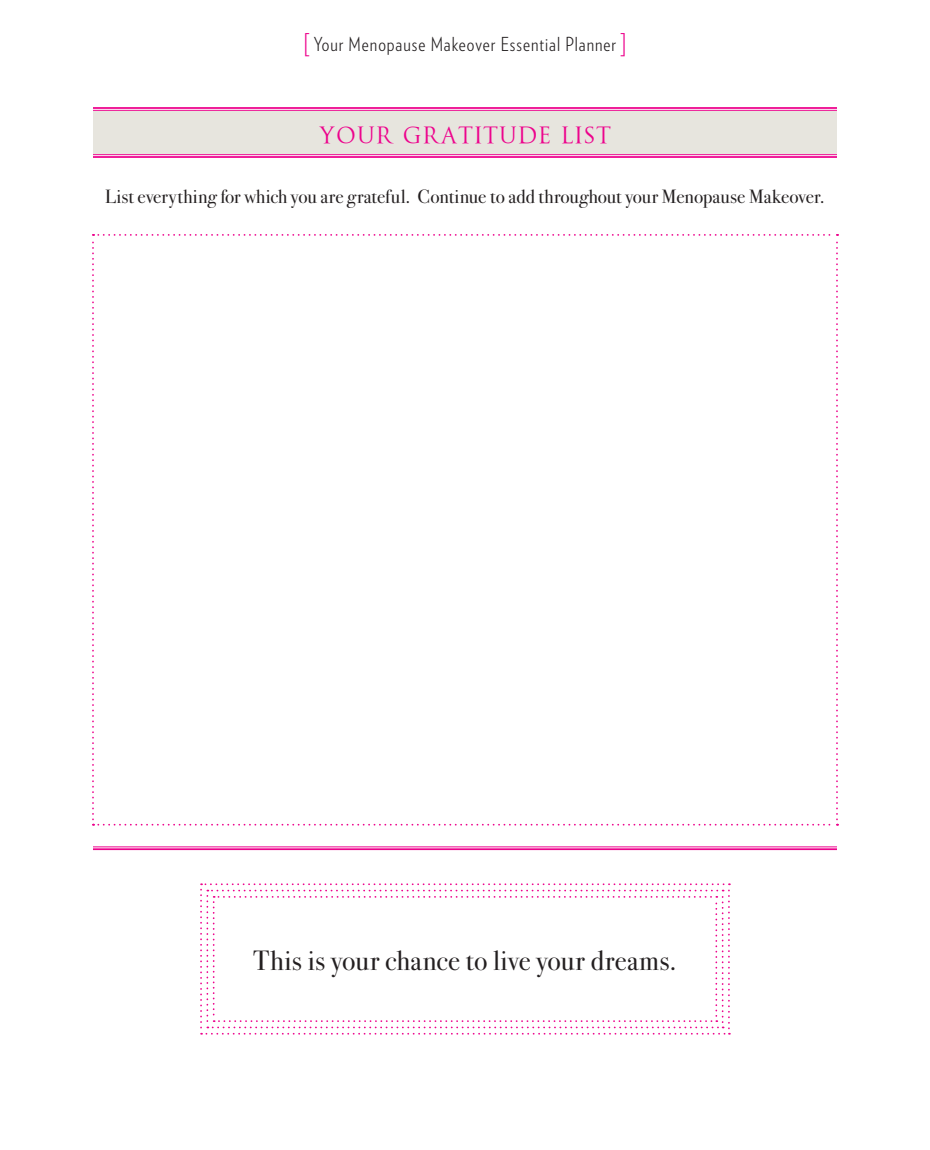
<style>
.page{position:relative;width:930px;height:1150px;background:#fff}
.page>*{position:absolute;margin:0;border:0;box-sizing:border-box;transform-origin:0 0}
.BOX2-TXT{font:28px "Bodoni Sev ITC";letter-spacing:.01em;color:#231f20}
.JOUR-A_HEAD{font:24.5px "La Gioconda OSTT";color:#ed028c}
.TXT-FIRST_PARA{font:19.25px "Bodoni Sev ITC";color:#231f20}
.t1{font:300 19.25px "Verlag Condensed";letter-spacing:.05em;color:#231f20}
.s1{font-size:24.5px;color:#ed028c}
</style>
<div class="page">
<div style="left:93px;top:109px;width:743px;height:47px;background:#e7e5de"></div>
<hr style="left:93px;top:107px;width:743px;height:4px;background:#fbd4eb">
<hr style="left:93px;top:154px;width:743px;height:4px;background:#fbd3eb">
<hr style="left:93px;top:846px;width:743px;height:4px;background:#f89ed3">
<hr style="left:93px;top:107px;width:743px;height:2px;background:#ed028c">
<hr style="left:93px;top:110px;width:743px;height:1px;background:#ed028c">
<hr style="left:93px;top:154px;width:743px;height:1px;background:#ed028c">
<hr style="left:93px;top:156px;width:743px;height:2px;background:#ed028c">
<svg style="left:92px;top:234px;width:745px;height:591px"></svg>
<hr style="left:93px;top:846px;width:743px;height:1px;background:#ed028c">
<hr style="left:93px;top:848px;width:743px;height:2px;background:#ed028c">
<svg style="left:200px;top:883px;width:529px;height:151px"></svg>
<p class="t1" style="left:303px;top:31px;width:324px"><span class="s1">[</span> Your Menopause Makeover Essential Planner <span class="s1">]</span></p>
<p class="JOUR-A_HEAD" style="left:319px;top:121px;width:38px">YOUR</p>
<p class="JOUR-A_HEAD" style="left:402px;top:121px;width:18px">GRATITUDE</p>
<p class="JOUR-A_HEAD" style="left:560px;top:121px;width:14px">LIST</p>
<p class="TXT-FIRST_PARA" style="left:105px;top:185px;width:720px">List everything for which you are grateful. Continue to add throughout your Menopause Makeover.</p>
<p class="BOX2-TXT" style="left:253px;top:944px;width:425px">This is your chance to live your dreams.</p>
</div>
